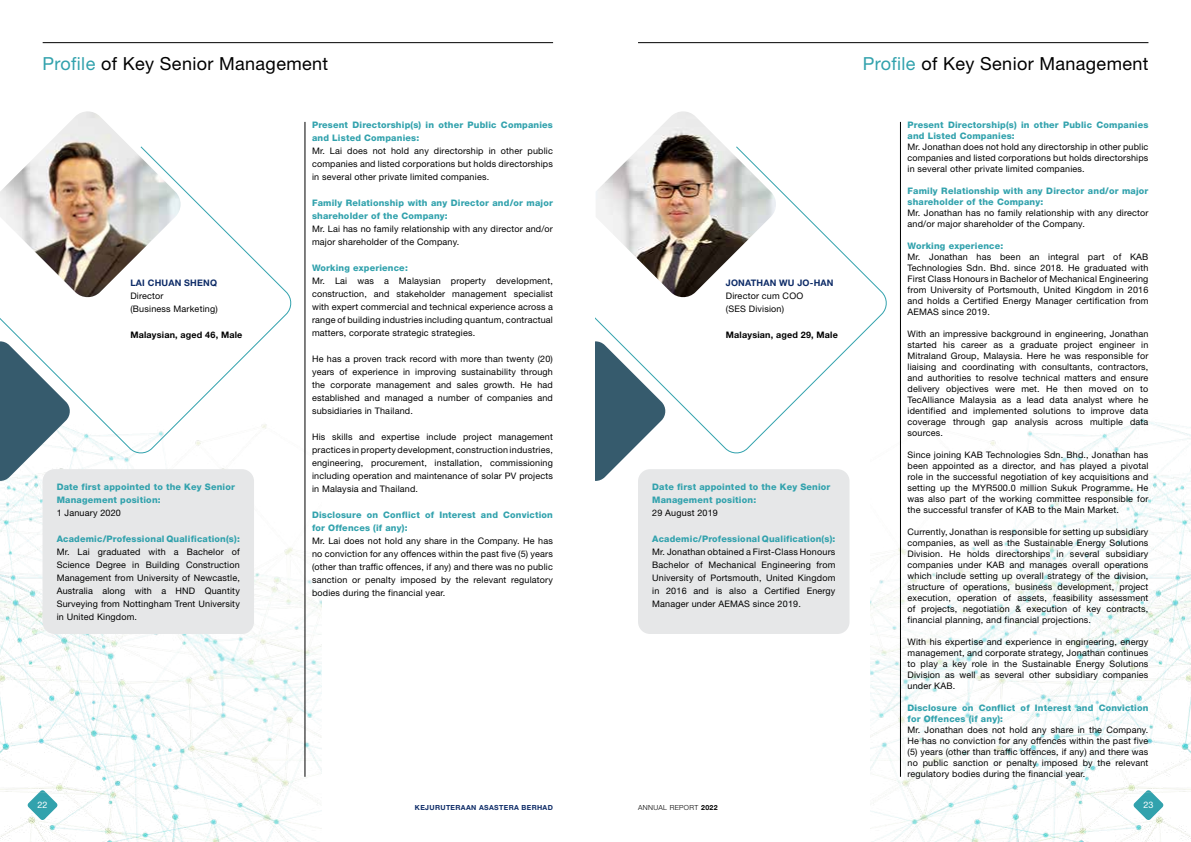
<style>
.page{position:relative;width:1191px;height:842px;background:#fff}
.page>*{position:absolute;margin:0;border:0;box-sizing:border-box;transform-origin:0 0}
.t1{font:18px "Helvetica Neue LT Std";letter-spacing:.02em;color:#000}
.t2{font:9px/11px "Helvetica Neue LT Std";letter-spacing:.02em;color:#000;text-align:justify}
.t3{font:800 9px/13px "Helvetica Neue LT Std";letter-spacing:.02em;color:#32a2ad}
.t4{font:700 9px "Helvetica Neue LT Std";letter-spacing:.02em;color:#000}
.t5{font:700 9px "Helvetica Neue LT Std";letter-spacing:.02em;color:#0d2b67}
.t6{font:9px "Helvetica Neue LT Std";color:#fff}
.t7{font:700 7px "Helvetica Neue LT Std";letter-spacing:.05em;color:#0d2b67}
.t8{font:300 7px "Helvetica Neue LT Std";letter-spacing:.05em;color:#000}
.s1{color:#32a2ad}
.s2{font-weight:700}
</style>
<div class="page">
<hr style="left:638px;top:42px;width:510px;height:1px;background:#000">
<hr style="left:43px;top:42px;width:510px;height:1px;background:#000">
<img style="left:0;top:256px;width:1191px;height:586px">
<div style="left:43px;top:469px;width:211px;height:165px;background:#e6e7e8;border-radius:12px"></div>
<hr style="left:305px;top:122px;width:1px;height:655px;background:#000">
<svg style="left:0;top:187px;width:293px;height:268px"></svg>
<svg style="left:0;top:340px;width:71px;height:142px"></svg>
<img style="left:0;top:111px;width:182px;height:188px">
<hr style="left:900px;top:122px;width:1px;height:655px;background:#000">
<svg style="left:595px;top:186px;width:293px;height:269px"></svg>
<svg style="left:595px;top:340px;width:71px;height:142px"></svg>
<img style="left:595px;top:111px;width:182px;height:188px">
<div style="left:638px;top:469px;width:211px;height:165px;background:#e6e7e8;border-radius:12px"></div>
<h1 class="t1" style="left:43px;top:52px;width:287px"><span class="s1">Profile</span> of Key Senior Management</h1>
<h1 class="t1" style="left:863px;top:52px;width:287px"><span class="s1">Profile</span> of Key Senior Management</h1>
<p class="t5" style="left:130px;top:277px;width:88px">LAI CHUAN SHENQ</p>
<p class="t2" style="left:130px;top:289px;width:89px;line-height:13px">Director<br>(Business Marketing)</p>
<p class="t4" style="left:130px;top:329px;width:113px">Malaysian, aged 46, Male</p>
<p class="t3" style="left:57px;top:480px;width:180px">Date first appointed to the Key Senior<br>Management position:</p>
<p class="t2" style="left:57px;top:507px;width:66px">1 January 2020</p>
<p class="t3" style="left:57px;top:532px;width:185px">Academic/Professional Qualification(s):</p>
<p class="t2" style="left:57px;top:545px;width:185px;line-height:13px">Mr. Lai graduated with a Bachelor of Science Degree in Building Construction Management from University of Newcastle, Australia along with a HND Quantity Surveying from Nottingham Trent University in United Kingdom.</p>
<p class="t3" style="left:312px;top:119px;width:242px">Present Directorship(s) in other Public Companies and Listed Companies:</p>
<p class="t2" style="left:312px;top:144px;width:242px;line-height:13px">Mr. Lai does not hold any directorship in other public companies and listed corporations but holds directorships in several other private limited companies.</p>
<p class="t3" style="left:312px;top:197px;width:242px">Family Relationship with any Director and/or major shareholder of the Company:</p>
<p class="t2" style="left:312px;top:222px;width:242px;line-height:13px">Mr. Lai has no family relationship with any director and/or major shareholder of the Company.</p>
<p class="t3" style="left:312px;top:262px;width:97px">Working experience:</p>
<p class="t2" style="left:312px;top:274px;width:242px;line-height:13px">Mr. Lai was a Malaysian property development, construction, and stakeholder management specialist with expert commercial and technical experience across a range of building industries including quantum, contractual matters, corporate strategic strategies.</p>
<p class="t2" style="left:312px;top:352px;width:242px;line-height:13px">He has a proven track record with more than twenty (20) years of experience in improving sustainability through the corporate management and sales growth. He had established and managed a number of companies and subsidiaries in Thailand.</p>
<p class="t2" style="left:312px;top:430px;width:242px;line-height:13px">His skills and expertise include project management practices in property development, construction industries, engineering, procurement, installation, commissioning including operation and maintenance of solar PV projects in Malaysia and Thailand.</p>
<p class="t3" style="left:312px;top:509px;width:242px">Disclosure on Conflict of Interest and Conviction for Offences (if any):</p>
<p class="t2" style="left:312px;top:534px;width:242px;line-height:13px">Mr. Lai does not hold any share in the Company. He has no conviction for any offences within the past five (5) years (other than traffic offences, if any) and there was no public sanction or penalty imposed by the relevant regulatory bodies during the financial year.</p>
<p class="t5" style="left:726px;top:277px;width:109px">JONATHAN WU JO-HAN</p>
<p class="t2" style="left:726px;top:289px;width:79px;line-height:13px">Director cum COO (SES Division)</p>
<p class="t4" style="left:726px;top:329px;width:113px">Malaysian, aged 29, Male</p>
<p class="t3" style="left:652px;top:480px;width:180px">Date first appointed to the Key Senior<br>Management position:</p>
<p class="t2" style="left:652px;top:507px;width:67px">29 August 2019</p>
<p class="t3" style="left:652px;top:532px;width:185px">Academic/Professional Qualification(s):</p>
<p class="t2" style="left:652px;top:545px;width:185px;line-height:13px">Mr. Jonathan obtained a First-Class Honours Bachelor of Mechanical Engineering from University of Portsmouth, United Kingdom in 2016 and is also a Certified Energy Manager under AEMAS since 2019.</p>
<p class="t3" style="left:907px;top:120px;width:242px;line-height:11px">Present Directorship(s) in other Public Companies and Listed Companies:</p>
<p class="t2" style="left:907px;top:141px;width:242px">Mr. Jonathan does not hold any directorship in other public companies and listed corporations but holds directorships in several other private limited companies.</p>
<p class="t3" style="left:907px;top:186px;width:242px;line-height:11px">Family Relationship with any Director and/or major shareholder of the Company:</p>
<p class="t2" style="left:907px;top:207px;width:242px">Mr. Jonathan has no family relationship with any director and/or major shareholder of the Company.</p>
<p class="t3" style="left:907px;top:240px;width:97px">Working experience:</p>
<p class="t2" style="left:907px;top:251px;width:242px">Mr. Jonathan has been an integral part of KAB Technologies Sdn. Bhd. since 2018. He graduated with First Class Honours in Bachelor of Mechanical Engineering from University of Portsmouth, United Kingdom in 2016 and holds a Certified Energy Manager certification from AEMAS since 2019.</p>
<p class="t2" style="left:907px;top:328px;width:242px">With an impressive background in engineering, Jonathan started his career as a graduate project engineer in Mitraland Group, Malaysia. Here he was responsible for liaising and coordinating with consultants, contractors, and authorities to resolve technical matters and ensure delivery objectives were met. He then moved on to TecAlliance Malaysia as a lead data analyst where he identified and implemented solutions to improve data coverage through gap analysis across multiple data sources.</p>
<p class="t2" style="left:907px;top:449px;width:242px">Since joining KAB Technologies Sdn. Bhd., Jonathan has been appointed as a director, and has played a pivotal role in the successful negotiation of key acquisitions and setting up the MYR500.0 million Sukuk Programme. He was also part of the working committee responsible for the successful transfer of KAB to the Main Market.</p>
<p class="t2" style="left:907px;top:526px;width:242px">Currently, Jonathan is responsible for setting up subsidiary companies, as well as the Sustainable Energy Solutions Division. He holds directorships in several subsidiary companies under KAB and manages overall operations which include setting up overall strategy of the division, structure of operations, business development, project execution, operation of assets, feasibility assessment of projects, negotiation &amp; execution of key contracts, financial planning, and financial projections.</p>
<p class="t2" style="left:907px;top:636px;width:242px">With his expertise and experience in engineering, energy management, and corporate strategy, Jonathan continues to play a key role in the Sustainable Energy Solutions Division as well as several other subsidiary companies under KAB.</p>
<p class="t3" style="left:907px;top:702px;width:242px;line-height:11px">Disclosure on Conflict of Interest and Conviction for Offences (if any):</p>
<p class="t2" style="left:907px;top:724px;width:242px">Mr. Jonathan does not hold any share in the Company.<br>He has no conviction for any offences within the past five (5) years (other than traffic offences, if any) and there was no public sanction or penalty imposed by the relevant regulatory bodies during the financial year.</p>
<p class="t6" style="left:38px;top:800px;width:12px">22</p>
<p class="t7" style="left:415px;top:803px;width:139px">KEJURUTERAAN ASASTERA BERHAD</p>
<p class="t8" style="left:638px;top:803px;width:81px">ANNUAL REPORT <span class="s2">2022</span></p>
<p class="t6" style="left:1143px;top:800px;width:12px">23</p>
</div>
